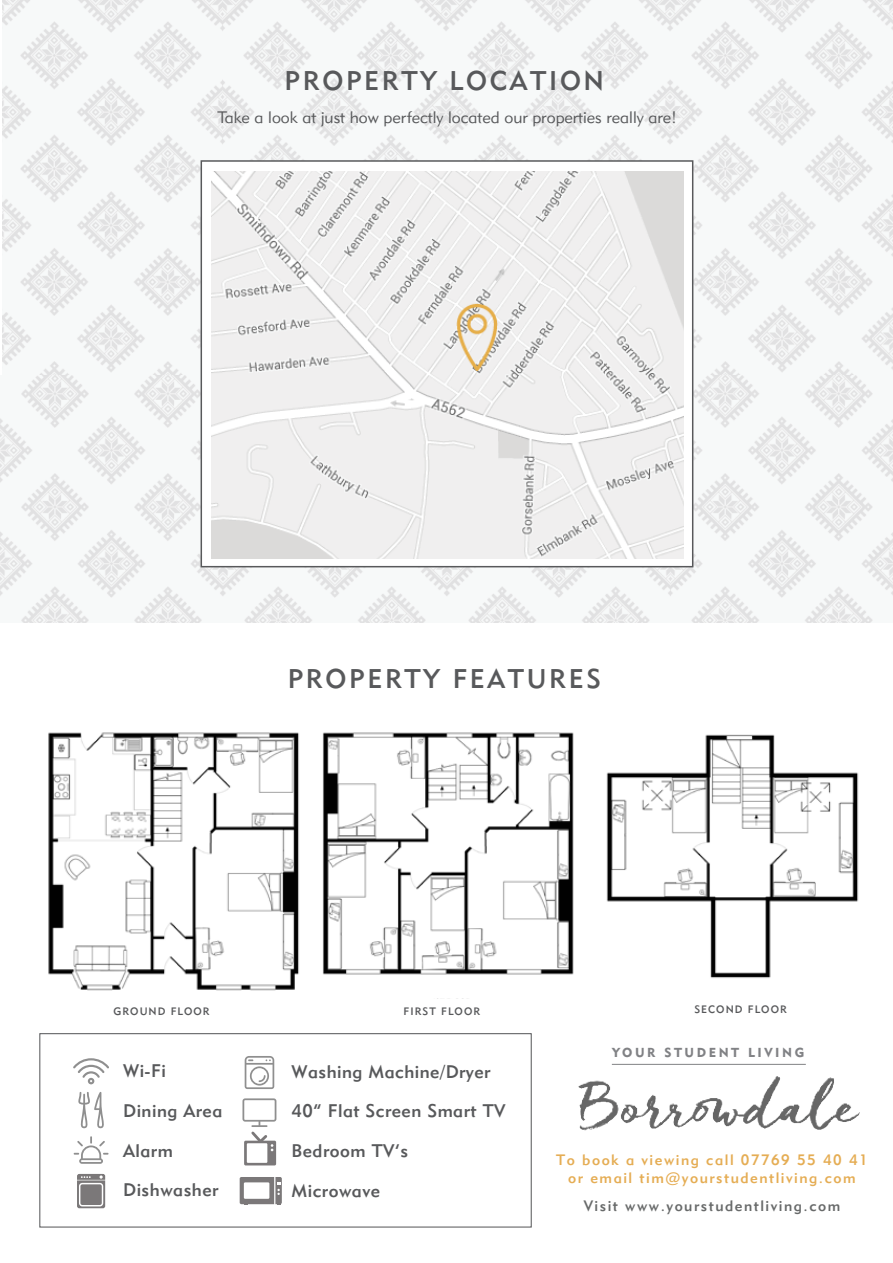
<style>
.page{position:relative;width:893px;height:1263px;background:#fff}
.page>*{position:absolute;margin:0;border:0;box-sizing:border-box;transform-origin:0 0}
.t1{font:26.7px "Geometric 415 BT Medium A";letter-spacing:.1em;color:#58595b}
.t2{font:18px/39.6px "Geometric 415 BT Medium A";letter-spacing:.025em;color:#58595b}
.t3{font:16.5px "Geometric 415 BT Lite A";color:#58595b}
.t4{font:15px/18px "Geometric 415 BT Medium A";letter-spacing:.1em;color:#e5ad54;text-align:center}
.t5{font:15px "Geometric 415 BT Medium A";letter-spacing:.1em;color:#686a6a}
.t6{font:12.9px "Geometric 415 BT Black A";letter-spacing:.2em;color:#818285}
.t7{font:10.65px "Geometric 415 BT Medium A";letter-spacing:.1em;color:#58595b}
</style>
<div class="page">
<img style="left:3px;top:0;width:220px;height:375px">
<img style="left:223px;top:0;width:224px;height:160px">
<img style="left:447px;top:0;width:223px;height:160px">
<img style="left:670px;top:0;width:223px;height:375px">
<img style="left:670px;top:375px;width:223px;height:247px">
<img style="left:446px;top:567px;width:224px;height:55px">
<img style="left:223px;top:567px;width:223px;height:55px">
<img style="left:0;top:375px;width:223px;height:247px">
<div style="left:201px;top:161px;width:492px;height:406px;background:#fff"></div>
<div style="left:39px;top:1033px;width:493px;height:194px;border:1px solid #58595b"></div>
<hr style="left:612px;top:1064px;width:194px;height:1px;background:#818285">
<img style="left:578px;top:1076px;width:281px;height:54px">
<svg style="left:73px;top:1058px;width:36px;height:26px"></svg>
<svg style="left:78px;top:1092px;width:26px;height:36px"></svg>
<svg style="left:74px;top:1136px;width:35px;height:28px"></svg>
<svg style="left:77px;top:1174px;width:28px;height:34px"></svg>
<div style="left:80px;top:1183px;width:23px;height:23px;background:#7b7879;border-radius:3px"></div>
<div style="left:79px;top:1183px;width:24px;height:23px;border:1px solid #fff;border-radius:3px"></div>
<svg style="left:245px;top:1056px;width:29px;height:33px"></svg>
<svg style="left:244px;top:1141px;width:32px;height:24px"></svg>
<div style="left:247px;top:1143px;width:20px;height:20px;background:#fff"></div>
<svg style="left:242px;top:1098px;width:34px;height:53px"></svg>
<svg style="left:240px;top:1177px;width:42px;height:28px"></svg>
<img style="left:211px;top:171px;width:472px;height:387px">
<img style="left:48px;top:732px;width:251px;height:259px">
<img style="left:322px;top:732px;width:252px;height:243px">
<img style="left:606px;top:734px;width:253px;height:244px">
<h1 class="t1" style="left:285px;top:64px;width:321px">PROPERTY LOCATION</h1>
<p class="t3" style="left:217px;top:108px;width:460px">Take a look at just how perfectly located our properties really are!</p>
<h1 class="t1" style="left:288px;top:662px;width:315px">PROPERTY FEATURES</h1>
<p class="t7" style="left:114px;top:1005px;width:98px">GROUND FLOOR</p>
<p class="t7" style="left:404px;top:1005px;width:78px">FIRST FLOOR</p>
<p class="t7" style="left:694px;top:1003px;width:94px">SECOND FLOOR</p>
<p class="t2" style="left:123px;top:1051px;width:44px">Wi-Fi</p>
<p class="t2" style="left:123px;top:1090px;width:101px">Dining Area</p>
<p class="t2" style="left:123px;top:1130px;width:51px">Alarm</p>
<p class="t2" style="left:123px;top:1170px;width:97px">Dishwasher</p>
<p class="t2" style="left:292px;top:1051px;width:200px">Washing Machine/Dryer</p>
<p class="t2" style="left:292px;top:1091px;width:215px">40” Flat Screen Smart TV</p>
<p class="t2" style="left:292px;top:1131px;width:118px">Bedroom TV’s<br>Microwave</p>
<p class="t6" style="left:612px;top:1044px;width:194px">YOUR STUDENT LIVING</p>
<p class="t4" style="left:556px;top:1150px;width:313px">To book a viewing call 07769 55 40 41 or email tim@yourstudentliving.com</p>
<p class="t5" style="left:584px;top:1197px;width:258px">Visit www.yourstudentliving.com</p>
</div>
